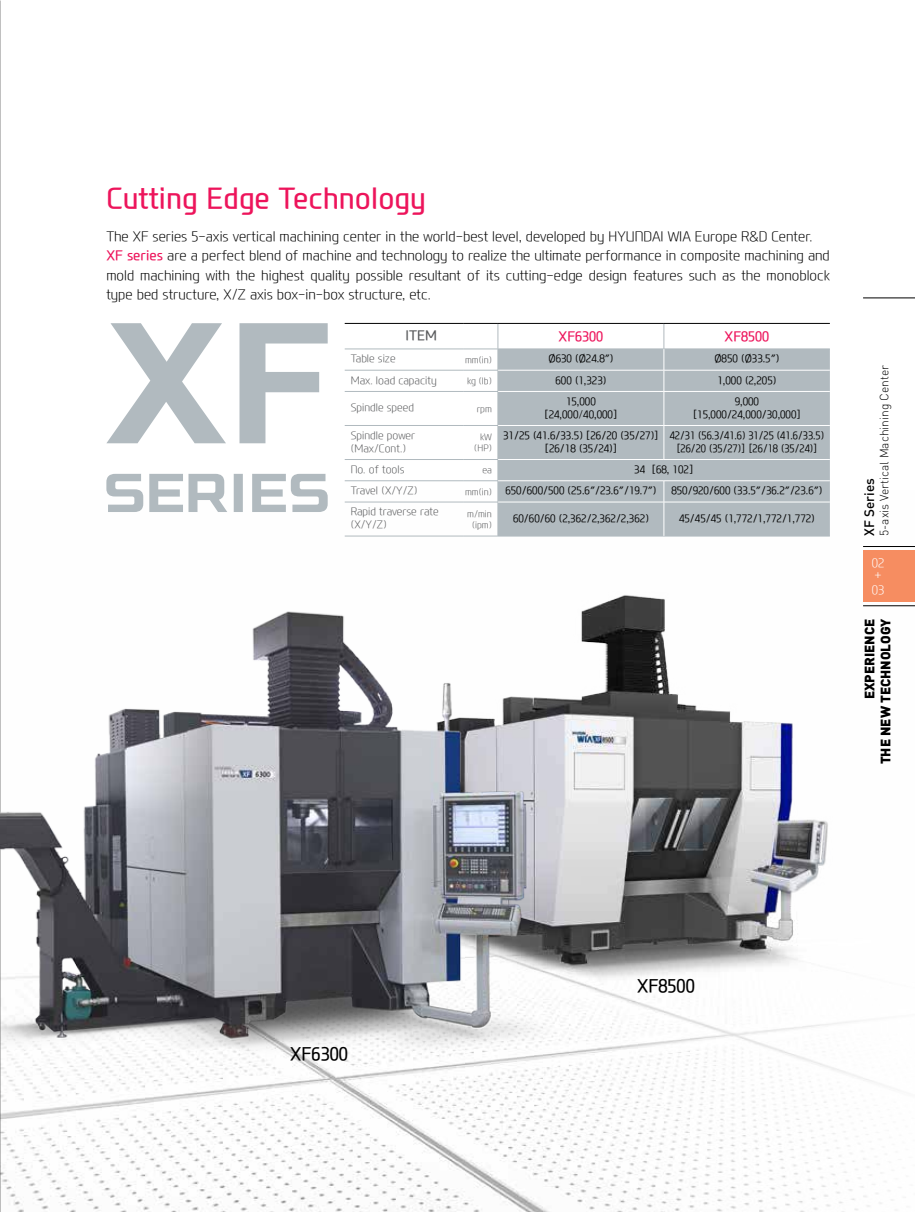
<style>
.page{position:relative;width:915px;height:1212px;background:#fff}
.page>*{position:absolute;margin:0;border:0;box-sizing:border-box;transform-origin:0 0}
.t1{font:500 28.5px "Modern H";color:#ed145b}
.t2{font:500 18px "Modern H";color:#000}
.t3{font:300 13.5px/19.5px "Modern H Eco";color:#000}
.t4{font:900 13.5px/16.2px "DIN";color:#000;text-align:right}
.t5{font:500 13.5px "Modern H";color:#ed145b}
.t6{font:500 13.5px "DIN";color:#000}
.t7{font:500 13.5px "Modern H";color:#58595b}
.t8{font:300 12px "DIN";color:#000}
.t9{font:300 12px/12px "Modern H Eco";color:#fff}
.t10{font:300 10.5px/12.6px "Modern H";color:#000;text-align:center}
.t11{font:300 10.5px/12.6px "Modern H Eco";color:#58595b}
.t12{font:300 10.5px/12.6px "Modern H";color:#000;text-align:center;scale:.95 1}
.t13{font:300 9px/10.8px "Modern H Eco";color:#58595b;text-align:right}
.s1{font-family:"Modern H";font-weight:500;color:#ed145b}
.s2{font-family:"Modern H Eco"}
</style>
<div class="page">
<img style="left:0;top:490px;width:914px;height:722px">
<div style="left:862px;top:551px;width:52px;height:51px;background:#f68d61"></div>
<hr style="left:862px;top:605px;width:52px;height:1px;background:#000">
<hr style="left:862px;top:546px;width:52px;height:1px;background:#000">
<hr style="left:862px;top:298px;width:52px;height:1px;background:#000">
<svg style="left:107px;top:323px;width:220px;height:120px"></svg>
<svg style="left:106px;top:474px;width:221px;height:38px"></svg>
<div style="left:498px;top:350px;width:331px;height:186px;background:#b1babf"></div>
<hr style="left:344px;top:349px;width:119px;height:1px;background:#b1babf">
<hr style="left:463px;top:349px;width:34px;height:1px;background:#b1babf">
<hr style="left:497px;top:349px;width:166px;height:1px;background:#b1babf">
<hr style="left:663px;top:349px;width:166px;height:1px;background:#b1babf">
<hr style="left:344px;top:370px;width:119px;height:1px;background:#b1babf">
<hr style="left:463px;top:370px;width:35px;height:1px;background:#b1babf">
<svg style="left:497px;top:324px;width:1px;height:67px"></svg>
<hr style="left:344px;top:391px;width:119px;height:1px;background:#b1babf">
<hr style="left:463px;top:391px;width:35px;height:1px;background:#b1babf">
<hr style="left:497px;top:392px;width:1px;height:33px;background:#b1babf">
<hr style="left:344px;top:425px;width:119px;height:1px;background:#b1babf">
<hr style="left:463px;top:425px;width:35px;height:1px;background:#b1babf">
<hr style="left:497px;top:426px;width:1px;height:33px;background:#b1babf">
<hr style="left:344px;top:459px;width:119px;height:1px;background:#b1babf">
<hr style="left:463px;top:459px;width:35px;height:1px;background:#b1babf">
<hr style="left:344px;top:480px;width:119px;height:1px;background:#b1babf">
<hr style="left:463px;top:480px;width:35px;height:1px;background:#b1babf">
<svg style="left:497px;top:460px;width:1px;height:42px"></svg>
<hr style="left:344px;top:502px;width:119px;height:1px;background:#b1babf">
<hr style="left:463px;top:502px;width:35px;height:1px;background:#b1babf">
<hr style="left:497px;top:502px;width:1px;height:34px;background:#b1babf">
<hr style="left:344px;top:536px;width:119px;height:1px;background:#b1babf">
<hr style="left:463px;top:536px;width:34px;height:1px;background:#b1babf">
<hr style="left:497px;top:536px;width:166px;height:1px;background:#b1babf">
<hr style="left:663px;top:536px;width:166px;height:1px;background:#b1babf">
<hr style="left:498px;top:370px;width:165px;height:1px;background:#fff">
<hr style="left:663px;top:370px;width:166px;height:1px;background:#fff">
<hr style="left:498px;top:391px;width:165px;height:1px;background:#fff">
<hr style="left:663px;top:391px;width:166px;height:1px;background:#fff">
<hr style="left:498px;top:425px;width:165px;height:1px;background:#fff">
<hr style="left:663px;top:425px;width:166px;height:1px;background:#fff">
<hr style="left:498px;top:459px;width:165px;height:1px;background:#fff">
<hr style="left:663px;top:459px;width:166px;height:1px;background:#fff">
<hr style="left:498px;top:480px;width:165px;height:1px;background:#fff">
<hr style="left:663px;top:480px;width:166px;height:1px;background:#fff">
<hr style="left:498px;top:502px;width:165px;height:1px;background:#fff">
<hr style="left:663px;top:502px;width:166px;height:1px;background:#fff">
<svg style="left:663px;top:324px;width:1px;height:67px"></svg>
<hr style="left:663px;top:392px;width:1px;height:33px;background:#fff">
<hr style="left:663px;top:426px;width:1px;height:33px;background:#fff">
<svg style="left:663px;top:481px;width:1px;height:21px"></svg>
<hr style="left:663px;top:502px;width:1px;height:34px;background:#fff">
<hr style="left:344px;top:323px;width:119px;height:1px;background:#000">
<hr style="left:463px;top:323px;width:34px;height:1px;background:#000">
<hr style="left:497px;top:323px;width:166px;height:1px;background:#000">
<hr style="left:663px;top:323px;width:166px;height:1px;background:#000">
<img style="left:339px;top:549px;width:546px;height:544px">
<img style="left:0;top:593px;width:612px;height:500px">
<h1 class="t1" style="left:106px;top:179px;width:321px">Cutting Edge Technology</h1>
<p class="t3" style="left:106px;top:226px;width:724px">The XF series 5-axis vertical machining center in the world-best level, developed by HYUNDAI WIA Europe R&amp;D Center.<br><span class="s1">XF series</span> are a perfect blend of machine and technology to realize the ultimate performance in composite machining and mold machining with the highest quality possible resultant of its cutting-edge design features such as the monoblock type bed structure, X/Z axis box-in-box structure, etc.</p>
<p class="t7" style="left:405px;top:326px;width:33px">ITEM</p>
<p class="t5" style="left:558px;top:327px;width:46px">XF6300</p>
<p class="t5" style="left:724px;top:327px;width:46px">XF8500</p>
<p class="t11" style="left:350px;top:352px;width:46px">Table size</p>
<p class="t13" style="left:465px;top:354px;width:28px">mm(in)</p>
<p class="t10" style="left:548px;top:352px;width:66px">Ø630 (Ø24.8″)</p>
<p class="t10" style="left:714px;top:352px;width:66px">Ø850 (Ø33.5″)</p>
<p class="t11" style="left:350px;top:373px;width:87px">Max. load capacity</p>
<p class="t13" style="left:467px;top:375px;width:26px">kg (lb)</p>
<p class="t10" style="left:555px;top:373px;width:52px">600 (1,323)</p>
<p class="t10" style="left:717px;top:373px;width:60px">1,000 (2,205)</p>
<p class="t11" style="left:350px;top:401px;width:65px">Spindle speed</p>
<p class="t13" style="left:476px;top:403px;width:17px">rpm</p>
<p class="t10" style="left:544px;top:395px;width:75px">15,000 [24,000<span class="s2">/</span>40,000]</p>
<p class="t10" style="left:692px;top:395px;width:110px">9,000 [15,000/24,000/30,000]</p>
<p class="t11" style="left:350px;top:429px;width:66px">Spindle power (Max/Cont.)</p>
<p class="t13" style="left:474px;top:432px;width:19px">kW (HP)</p>
<p class="t10" style="left:503px;top:429px;width:157px">31/25 (41.6/33.5) [26/20 (35/27)] [26/18 (35/24)]</p>
<p class="t12" style="left:669px;top:429px;width:164px">42/31 (56.3/41.6) 31/25 (41.6/33.5) [26/20 (35/27)] [26/18 (35/24)]</p>
<p class="t11" style="left:350px;top:463px;width:55px">No. of tools</p>
<p class="t13" style="left:482px;top:465px;width:11px">ea</p>
<p class="t10" style="left:634px;top:463px;width:61px">34 [68, 102]</p>
<p class="t11" style="left:350px;top:484px;width:68px">Travel (X/Y/Z)</p>
<p class="t13" style="left:465px;top:486px;width:28px">mm(in)</p>
<p class="t10" style="left:505px;top:484px;width:152px">650/600/500 (25.6″/23.6″/19.7″)</p>
<p class="t10" style="left:671px;top:484px;width:152px">850/920/600 (33.5″/36.2″/23.6″)</p>
<p class="t11" style="left:350px;top:505px;width:89px">Rapid traverse rate (X/Y/Z)</p>
<p class="t13" style="left:467px;top:508px;width:26px;text-align:center">m/min (ipm)</p>
<p class="t10" style="left:513px;top:512px;width:137px">60/60/60 (2,362/2,362/2,362)</p>
<p class="t10" style="left:678px;top:512px;width:137px">45/45/45 (1,772/1,772/1,772)</p>
<p class="t8" style="left:876px;top:536px;width:172px;rotate:-90deg">5-axis Vertical Machining Center</p>
<p class="t6" style="left:860px;top:536px;width:59px;rotate:-90deg">XF Series</p>
<p class="t9" style="left:871px;top:557px;width:14px">02 +</p>
<p class="t9" style="left:871px;top:584px;width:14px">03</p>
<p class="t4" style="left:860px;top:764px;width:147px;rotate:-90deg">Experience<br>the new Technology</p>
<h2 class="t2" style="left:290px;top:1041px;width:59px">XF6300</h2>
<h2 class="t2" style="left:636px;top:973px;width:59px">XF8500</h2>
</div>
